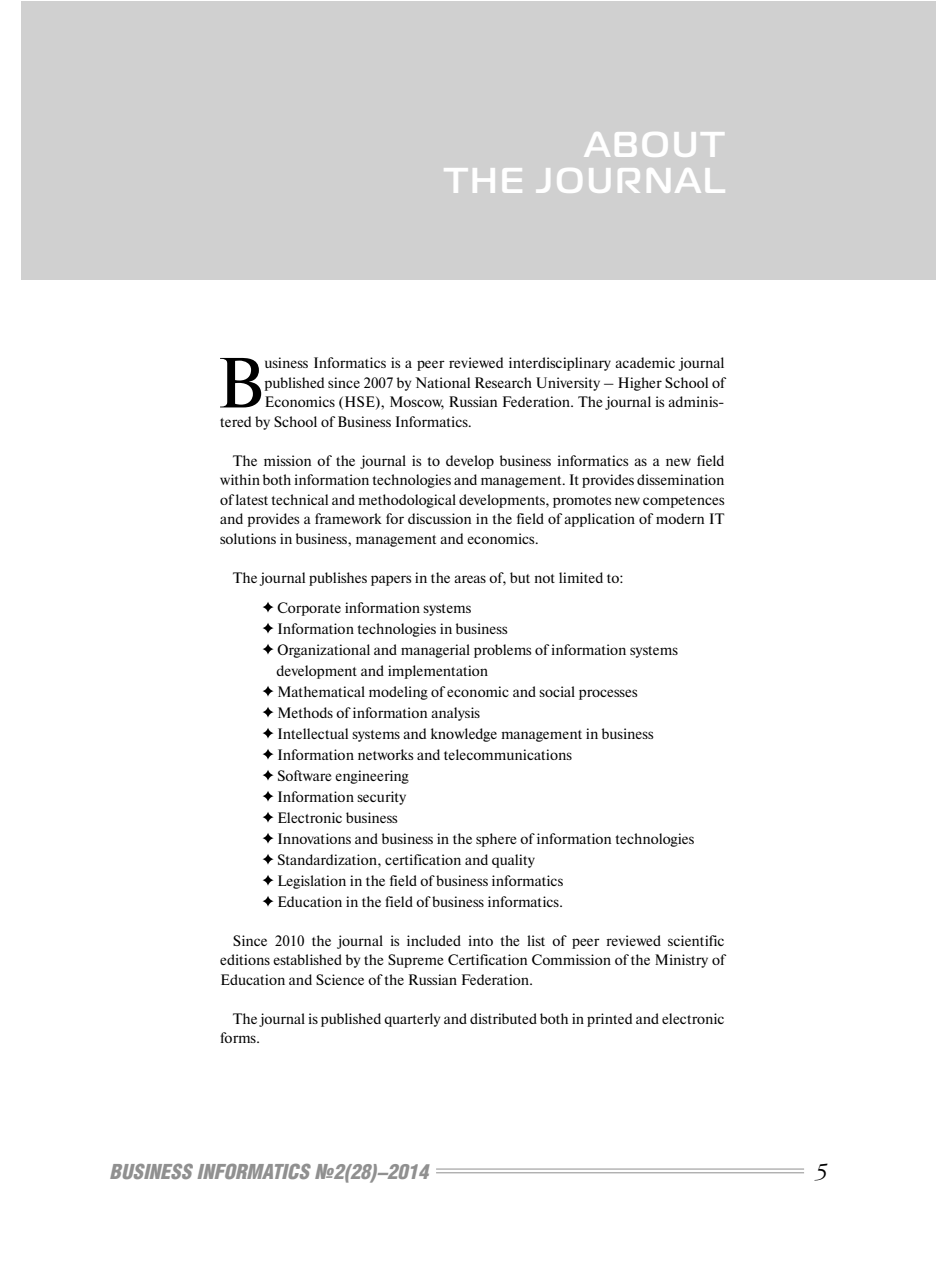
<style>
.page{position:relative;width:936px;height:1276px;background:#fff}
.page>*{position:absolute;margin:0;border:0;box-sizing:border-box;transform-origin:0 0}
.t1{font:70.65px "Newton C";color:#000}
.t2{font:700 36px/36px "Magistral C";letter-spacing:.07em;color:#fff;text-align:right}
.t3{font:italic 900 21px "Helios Cond";letter-spacing:-.01em;color:#909090}
.t4{font:italic 300 19.5px "Garamond C";color:#000}
.t5{font:15px/21px "Newton C";color:#000}
</style>
<div class="page">
<hr style="left:436px;top:1168px;width:368px;height:1px;background:#909090">
<hr style="left:436px;top:1172px;width:368px;height:1px;background:#909090">
<div style="left:21px;top:2px;width:914px;height:278px;background:#d0d0d0"></div>
<svg style="left:262px;top:602px;width:11px;height:10px"></svg>
<svg style="left:262px;top:623px;width:11px;height:10px"></svg>
<svg style="left:262px;top:644px;width:11px;height:10px"></svg>
<svg style="left:262px;top:686px;width:11px;height:10px"></svg>
<svg style="left:262px;top:707px;width:11px;height:10px"></svg>
<svg style="left:262px;top:728px;width:11px;height:10px"></svg>
<svg style="left:262px;top:749px;width:11px;height:10px"></svg>
<svg style="left:262px;top:770px;width:11px;height:10px"></svg>
<svg style="left:262px;top:791px;width:11px;height:10px"></svg>
<svg style="left:262px;top:812px;width:11px;height:10px"></svg>
<svg style="left:262px;top:833px;width:11px;height:10px"></svg>
<svg style="left:262px;top:854px;width:11px;height:10px"></svg>
<svg style="left:262px;top:875px;width:11px;height:10px"></svg>
<svg style="left:262px;top:896px;width:11px;height:10px"></svg>
<h2 class="t2" style="left:444px;top:129px;width:282px">ABOUT<br>THE JOURNAL</h2>
<h1 class="t1" style="left:217px;top:358px;width:49px">B</h1>
<p class="t5" style="left:264px;top:354px;width:461px">usiness Informatics is a peer reviewed interdisciplinary academic journal</p>
<p class="t5" style="left:264px;top:373px;width:461px">published since 2007 by National Research University – Higher School of</p>
<p class="t5" style="left:264px;top:393px;width:461px">Economics (HSE), Moscow, Russian Federation. The journal is adminis-</p>
<p class="t5" style="left:220px;top:412px;width:253px">tered by School of Business Informatics.</p>
<p class="t5" style="left:220px;top:452px;width:506px;line-height:19.5px;text-align:justify;text-indent:13px">The mission of the journal is to develop business informatics as a new field within both information technologies and management. It provides dissemination of latest technical and methodological developments, promotes new competences and provides a framework for discussion in the field of application of modern IT solutions in business, management and economics.</p>
<p class="t5" style="left:277px;top:564px;width:348px;line-height:29.5px;text-indent:-44px">The journal publishes papers in the areas of, but not limited to:<br>Corporate information systems</p>
<p class="t5" style="left:276px;top:619px;width:419px">Information technologies in business<br>Organizational and managerial problems of information systems development and implementation<br>Mathematical modeling of economic and social processes Methods of information analysis<br>Intellectual systems and knowledge management in business Information networks and telecommunications<br>Software engineering<br>Information security<br>Electronic business<br>Innovations and business in the sphere of information technologies Standardization, certification and quality<br>Legislation in the field of business informatics<br>Education in the field of business informatics.</p>
<p class="t5" style="left:220px;top:932px;width:506px;line-height:19.5px;text-align:justify;text-indent:13px">Since 2010 the journal is included into the list of peer reviewed scientific editions established by the Supreme Certification Commission of the Ministry of Education and Science of the Russian Federation.</p>
<p class="t5" style="left:220px;top:1010px;width:506px;line-height:19.5px;text-indent:13px">The journal is published quarterly and distributed both in printed and electronic forms.</p>
<h3 class="t3" style="left:111px;top:1164px;width:321px">BUSINESS INFORMATICS №2(28)–2014</h3>
<h3 class="t4" style="left:815px;top:1163px;width:14px">5</h3>
</div>
